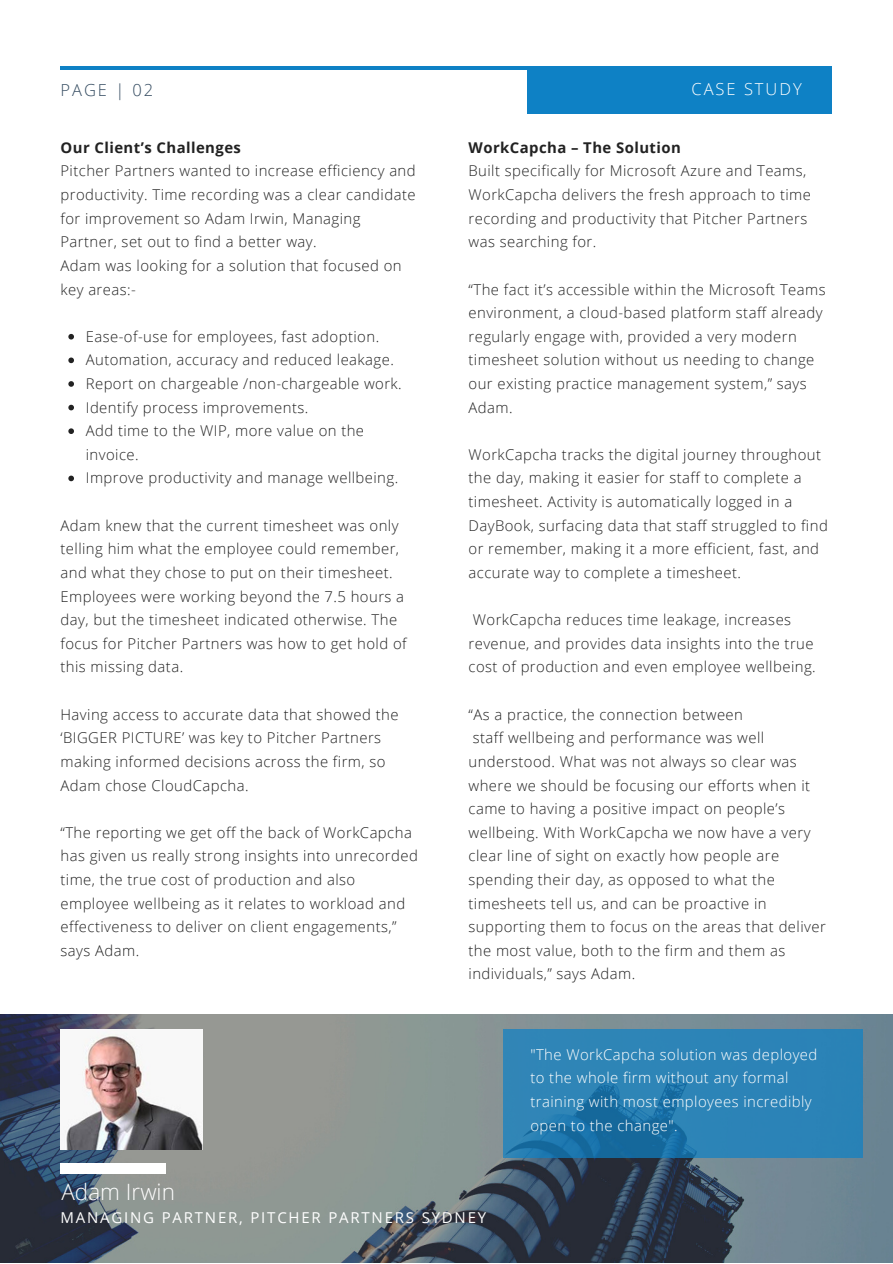
<style>
.page{position:relative;width:893px;height:1264px;background:#fff}
.page>*{position:absolute;margin:0;border:0;box-sizing:border-box;transform-origin:0 0}
.t1{font:300 22.5px "Open Sans";color:#fff}
.t2{font:300 16.5px "Open Sans";letter-spacing:.12em;color:#fff}
.t3{font:300 16.5px "Open Sans";letter-spacing:.12em;color:#364d62}
.t4{font:15px "Open Sans";letter-spacing:.12em;color:#fff}
.t5{font:300 14.85px/23.5px "Open Sans";letter-spacing:.03em;color:#222}
.t6{font:300 14.85px/23.5px "Open Sans";letter-spacing:.03em;color:#fff}
.t7{font:700 14.85px "Open Sans";letter-spacing:.03em;color:#222}
</style>
<div class="page">
<hr style="left:60px;top:66px;width:770px;height:4px;background:#0e81c5">
<div style="left:527px;top:66px;width:305px;height:47px;background:#0e81c5"></div>
<img style="left:0;top:1014px;width:892px;height:248px">
<div style="left:60px;top:1163px;width:106px;height:10px;background:#fff"></div>
<svg style="left:503px;top:1029px;width:359px;height:128px;background:#287fb3"></svg>
<img style="left:60px;top:1029px;width:142px;height:120px">
<svg style="left:68px;top:334px;width:6px;height:5px"></svg>
<svg style="left:68px;top:357px;width:6px;height:6px"></svg>
<svg style="left:68px;top:381px;width:6px;height:6px"></svg>
<svg style="left:68px;top:405px;width:6px;height:5px"></svg>
<svg style="left:68px;top:428px;width:6px;height:6px"></svg>
<svg style="left:68px;top:475px;width:6px;height:6px"></svg>
<p class="t3" style="left:60px;top:79px;width:94px">PAGE | 02</p>
<p class="t2" style="left:691px;top:78px;width:112px">CASE STUDY</p>
<p class="t7" style="left:60px;top:137px;width:182px">Our Client’s Challenges</p>
<p class="t5" style="left:60px;top:159px;width:356px">Pitcher Partners wanted to increase efficiency and productivity. Time recording was a clear candidate for improvement so Adam Irwin, Managing Partner, set out to find a better way.</p>
<p class="t5" style="left:60px;top:253px;width:342px">Adam was looking for a solution that focused on key areas:-</p>
<p class="t5" style="left:86px;top:324px;width:295px">Ease-of-use for employees, fast adoption.</p>
<p class="t5" style="left:86px;top:348px;width:309px">Automation, accuracy and reduced leakage.</p>
<p class="t5" style="left:86px;top:371px;width:317px">Report on chargeable /non-chargeable work.</p>
<p class="t5" style="left:86px;top:395px;width:224px">Identify process improvements.</p>
<p class="t5" style="left:86px;top:419px;width:280px">Add time to the WIP, more value on the invoice.</p>
<p class="t5" style="left:86px;top:466px;width:314px">Improve productivity and manage wellbeing.</p>
<p class="t5" style="left:60px;top:513px;width:347px">Adam knew that the current timesheet was only telling him what the employee could remember, and what they chose to put on their timesheet.<br>Employees were working beyond the 7.5 hours a day, but the timesheet indicated otherwise. The focus for Pitcher Partners was how to get hold of this missing data.</p>
<p class="t5" style="left:60px;top:702px;width:339px">Having access to accurate data that showed the ‘BIGGER PICTURE’ was key to Pitcher Partners making informed decisions across the firm, so Adam chose CloudCapcha.</p>
<p class="t5" style="left:60px;top:820px;width:359px">“The reporting we get off the back of WorkCapcha has given us really strong insights into unrecorded time, the true cost of production and also employee wellbeing as it relates to workload and effectiveness to deliver on client engagements,” says Adam.</p>
<p class="t7" style="left:468px;top:137px;width:214px">WorkCapcha – The Solution</p>
<p class="t5" style="left:468px;top:159px;width:344px">Built specifically for Microsoft Azure and Teams, WorkCapcha delivers the fresh approach to time recording and productivity that Pitcher Partners was searching for.</p>
<p class="t5" style="left:468px;top:277px;width:358px">“The fact it’s accessible within the Microsoft Teams environment, a cloud-based platform staff already regularly engage with, provided a very modern timesheet solution without us needing to change our existing practice management system,” says Adam.</p>
<p class="t5" style="left:468px;top:442px;width:361px">WorkCapcha tracks the digital journey throughout the day, making it easier for staff to complete a timesheet. Activity is automatically logged in a DayBook, surfacing data that staff struggled to find or remember, making it a more efficient, fast, and accurate way to complete a timesheet.</p>
<p class="t5" style="left:468px;top:607px;width:349px">WorkCapcha reduces time leakage, increases revenue, and provides data insights into the true cost of production and even employee wellbeing.</p>
<p class="t5" style="left:468px;top:702px;width:276px">“As a practice, the connection between</p>
<p class="t5" style="left:468px;top:725px;width:359px">staff wellbeing and performance was well understood. What was not always so clear was where we should be focusing our efforts when it came to having a positive impact on people’s wellbeing. With WorkCapcha we now have a very clear line of sight on exactly how people are spending their day, as opposed to what the timesheets tell us, and can be proactive in supporting them to focus on the areas that deliver the most value, both to the firm and them as individuals,” says Adam.</p>
<p class="t6" style="left:530px;top:1042px;width:288px">"The WorkCapcha solution was deployed to the whole firm without any formal training with most employees incredibly open to the change".</p>
<p class="t1" style="left:61px;top:1175px;width:115px">Adam Irwin</p>
<p class="t4" style="left:60px;top:1206px;width:427px">MANAGING PARTNER, PITCHER PARTNERS SYDNEY</p>
</div>
